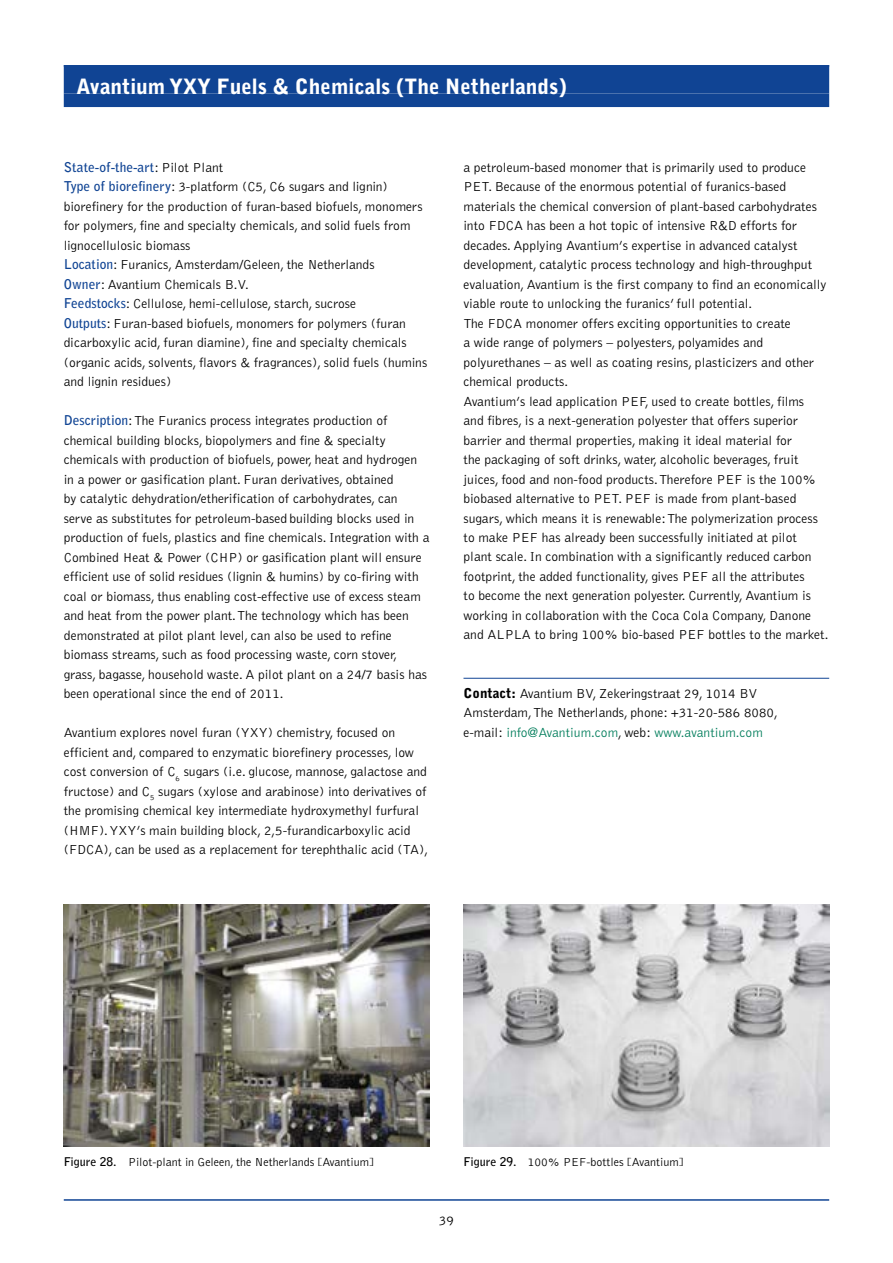
<style>
.page{position:relative;width:893px;height:1263px;background:#fff}
.page>*{position:absolute;margin:0;border:0;box-sizing:border-box;transform-origin:0 0}
.t1{font:900 21px "Bell Gothic Std";color:#fff}
.t2{font:300 13.5px/19.5px "Bell Gothic Std";color:#000}
.t3{font:300 12px "Bell Gothic Std";color:#000}
.s1{font-weight:700;color:#104494}
.s2{font-weight:900}
.s3{color:#007d5b}
.s4{font-weight:700}
</style>
<div class="page">
<hr style="left:64px;top:1199px;width:765px;height:2px;background:#104494">
<img style="left:463px;top:904px;width:366px;height:243px">
<div style="left:64px;top:65px;width:765px;height:29px;background:#104494"></div>
<div style="left:64px;top:94px;width:765px;height:13px;background:#104494"></div>
<hr style="left:463px;top:678px;width:366px;height:1px;background:#104494">
<img style="left:64px;top:904px;width:365px;height:243px">
<h1 class="t1" style="left:77px;top:74px;width:492px">Avantium YXY Fuels &amp; Chemicals (The Netherlands)</h1>
<p class="t2" style="left:64px;top:158px;width:365px"><span class="s1">State-of-the-art</span>: Pilot Plant<br><span class="s1">Type of biorefinery</span>: 3-platform (C5, C6 sugars and lignin) biorefinery for the production of furan-based biofuels, monomers for polymers, fine and specialty chemicals, and solid fuels from lignocellulosic biomass<br><span class="s1">Location</span>: Furanics, Amsterdam/Geleen, the Netherlands<br><span class="s1">Owner</span>: Avantium Chemicals B.V.<br><span class="s1">Feedstocks</span>: Cellulose, hemi-cellulose, starch, sucrose<br><span class="s1">Outputs</span>: Furan-based biofuels, monomers for polymers (furan dicarboxylic acid, furan diamine), fine and specialty chemicals (organic acids, solvents, flavors &amp; fragrances), solid fuels (humins and lignin residues)</p>
<p class="t2" style="left:64px;top:411px;width:367px"><span class="s1">Description</span>: The Furanics process integrates production of chemical building blocks, biopolymers and fine &amp; specialty chemicals with production of biofuels, power, heat and hydrogen in a power or gasification plant. Furan derivatives, obtained<br>by catalytic dehydration/etherification of carbohydrates, can serve as substitutes for petroleum-based building blocks used in production of fuels, plastics and fine chemicals. Integration with a Combined Heat &amp; Power (CHP) or gasification plant will ensure efficient use of solid residues (lignin &amp; humins) by co-firing with coal or biomass, thus enabling cost-effective use of excess steam and heat from the power plant. The technology which has been demonstrated at pilot plant level, can also be used to refine biomass streams, such as food processing waste, corn stover, grass, bagasse, household waste. A pilot plant on a 24/7 basis has been operational since the end of 2011.</p>
<p class="t2" style="left:64px;top:723px;width:366px">Avantium explores novel furan (YXY) chemistry, focused on efficient and, compared to enzymatic biorefinery processes, low cost conversion of C<sub>6</sub> sugars (i.e. glucose, mannose, galactose and fructose) and C<sub>5</sub> sugars (xylose and arabinose) into derivatives of the promising chemical key intermediate hydroxymethyl furfural (HMF). YXY’s main building block, 2,5-furandicarboxylic acid (FDCA), can be used as a replacement for terephthalic acid (TA),</p>
<p class="t2" style="left:463px;top:158px;width:366px">a petroleum-based monomer that is primarily used to produce PET. Because of the enormous potential of furanics-based materials the chemical conversion of plant-based carbohydrates into FDCA has been a hot topic of intensive R&amp;D efforts for decades. Applying Avantium’s expertise in advanced catalyst development, catalytic process technology and high-throughput evaluation, Avantium is the first company to find an economically viable route to unlocking the furanics’ full potential.<br>The FDCA monomer offers exciting opportunities to create<br>a wide range of polymers – polyesters, polyamides and polyurethanes – as well as coating resins, plasticizers and other chemical products.<br>Avantium’s lead application PEF, used to create bottles, films<br>and fibres, is a next-generation polyester that offers superior barrier and thermal properties, making it ideal material for<br>the packaging of soft drinks, water, alcoholic beverages, fruit juices, food and non-food products. Therefore PEF is the 100% biobased alternative to PET. PEF is made from plant-based sugars, which means it is renewable: The polymerization process to make PEF has already been successfully initiated at pilot plant scale. In combination with a significantly reduced carbon footprint, the added functionality, gives PEF all the attributes<br>to become the next generation polyester. Currently, Avantium is working in collaboration with the Coca Cola Company, Danone and ALPLA to bring 100% bio-based PEF bottles to the market.</p>
<p class="t2" style="left:463px;top:684px;width:316px"><span class="s2">Contact:</span> Avantium BV, Zekeringstraat 29, 1014 BV<br>Amsterdam, The Netherlands, phone: +31-20-586 8080, e-mail: <span class="s3">info@Avantium.com</span>, web: <span class="s3">www.avantium.com</span></p>
<p class="t3" style="left:64px;top:1156px;width:312px"><span class="s4">Figure 28.</span> Pilot-plant in Geleen, the Netherlands [Avantium]</p>
<p class="t3" style="left:463px;top:1156px;width:221px"><span class="s4">Figure 29.</span> 100% PEF-bottles [Avantium]</p>
<p class="t2" style="left:439px;top:1211px;width:17px">39</p>
</div>
